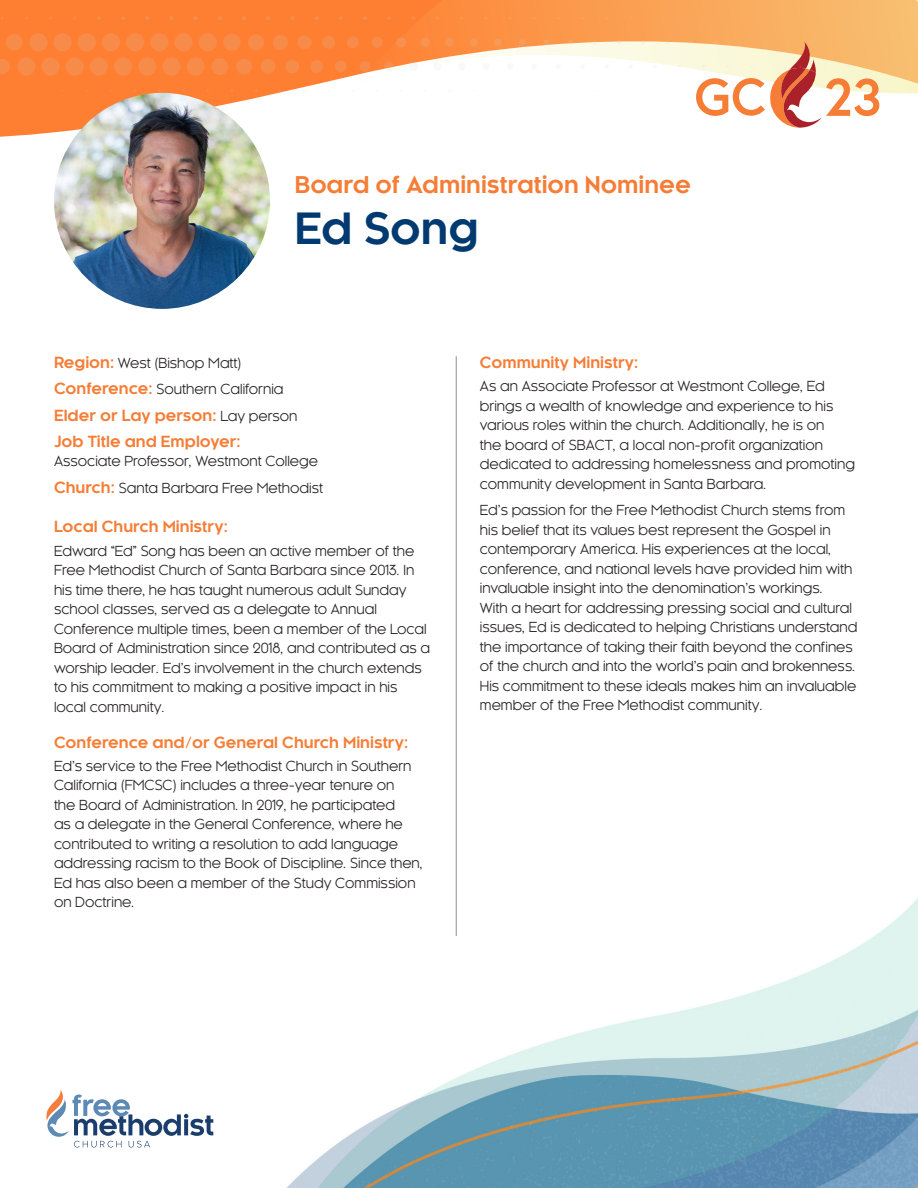
<style>
.page{position:relative;width:918px;height:1188px;background:#fff}
.page>*{position:absolute;margin:0;border:0;box-sizing:border-box;transform-origin:0 0}
.t1{font:700 42px "Kessel 105";letter-spacing:-.005em;color:#003a70}
.t2{font:700 22.5px "Kessel 105";color:#f57d36}
.DESCRIPTION{font:700 15px "Kessel 105";color:#f57d36}
.DESCRIPTION-2{font:13.5px/19.5px "Kessel 105";color:#231f20}
.s1{font-weight:700;font-size:15px;color:#f57d36}
.s2{font-weight:400;font-size:13.5px;color:#231f20}
</style>
<div class="page">
<img style="left:54px;top:160px;width:864px;height:1028px">
<svg style="left:46px;top:1090px;width:167px;height:57px"></svg>
<svg style="left:0;top:0;width:357px;height:159px;fill:#ff7f32"></svg>
<svg style="left:357px;top:0;width:561px;height:94px"></svg>
<svg style="left:73px;top:16px;width:3px;height:4px"></svg>
<svg style="left:97px;top:16px;width:4px;height:4px"></svg>
<svg style="left:121px;top:16px;width:4px;height:4px"></svg>
<svg style="left:145px;top:16px;width:4px;height:4px"></svg>
<svg style="left:169px;top:16px;width:5px;height:4px"></svg>
<svg style="left:193px;top:16px;width:5px;height:4px"></svg>
<svg style="left:218px;top:16px;width:4px;height:4px"></svg>
<svg style="left:242px;top:16px;width:4px;height:4px"></svg>
<svg style="left:266px;top:16px;width:4px;height:4px"></svg>
<svg style="left:290px;top:16px;width:5px;height:4px"></svg>
<svg style="left:314px;top:16px;width:5px;height:4px"></svg>
<svg style="left:339px;top:16px;width:4px;height:4px"></svg>
<svg style="left:363px;top:16px;width:4px;height:4px"></svg>
<svg style="left:387px;top:16px;width:4px;height:4px"></svg>
<svg style="left:411px;top:16px;width:4px;height:4px"></svg>
<svg style="left:436px;top:16px;width:3px;height:4px"></svg>
<svg style="left:460px;top:16px;width:3px;height:4px"></svg>
<div style="left:6px;top:34px;width:16px;height:17px;background:#f78b4a;border-radius:50%"></div>
<div style="left:29px;top:33px;width:18px;height:18px;background:#f78b4a;border-radius:50%"></div>
<div style="left:54px;top:33px;width:18px;height:18px;background:#f78b4a;border-radius:50%"></div>
<div style="left:78px;top:33px;width:18px;height:18px;background:#f78b4a;border-radius:50%"></div>
<div style="left:102px;top:33px;width:18px;height:18px;background:#f78b4a;border-radius:50%"></div>
<div style="left:126px;top:33px;width:18px;height:18px;background:#f78b4a;border-radius:50%"></div>
<div style="left:150px;top:33px;width:18px;height:18px;background:#f78b4a;border-radius:50%"></div>
<div style="left:174px;top:33px;width:19px;height:18px;background:#f78b4a;border-radius:50%"></div>
<div style="left:199px;top:33px;width:18px;height:18px;background:#f78b4a;border-radius:50%"></div>
<div style="left:223px;top:34px;width:18px;height:17px;background:#f78b4a;border-radius:50%"></div>
<div style="left:248px;top:34px;width:16px;height:16px;background:#f78b4a;border-radius:50%"></div>
<div style="left:273px;top:35px;width:15px;height:15px;background:#f78b4a;border-radius:50%"></div>
<div style="left:298px;top:35px;width:13px;height:14px;background:#f78b4a;border-radius:50%"></div>
<div style="left:322px;top:36px;width:13px;height:13px;background:#f78b4a;border-radius:50%"></div>
<div style="left:347px;top:36px;width:12px;height:12px;background:#f78b4a;border-radius:50%"></div>
<div style="left:372px;top:37px;width:11px;height:11px;background:#f78b4a;border-radius:50%"></div>
<div style="left:396px;top:37px;width:10px;height:10px;background:#f79050;border-radius:50%"></div>
<div style="left:421px;top:38px;width:9px;height:9px;background:#f79251;border-radius:50%"></div>
<div style="left:445px;top:38px;width:9px;height:9px;background:#f69454;border-radius:50%"></div>
<div style="left:470px;top:38px;width:8px;height:8px;background:#f69756;border-radius:50%"></div>
<div style="left:494px;top:39px;width:8px;height:7px;background:#f69a58;border-radius:50%"></div>
<div style="left:519px;top:39px;width:7px;height:7px;background:#f59c5c;border-radius:50%"></div>
<svg style="left:543px;top:39px;width:6px;height:6px"></svg>
<svg style="left:568px;top:40px;width:5px;height:5px"></svg>
<svg style="left:592px;top:40px;width:5px;height:5px"></svg>
<svg style="left:617px;top:40px;width:4px;height:5px"></svg>
<svg style="left:641px;top:40px;width:4px;height:4px"></svg>
<svg style="left:665px;top:40px;width:4px;height:4px"></svg>
<svg style="left:0;top:59px;width:10px;height:15px"></svg>
<div style="left:17px;top:58px;width:18px;height:18px;background:#f78b4a;border-radius:50%"></div>
<svg style="left:41px;top:57px;width:19px;height:19px"></svg>
<div style="left:66px;top:57px;width:18px;height:19px;background:#f78b4a;border-radius:50%"></div>
<div style="left:90px;top:57px;width:18px;height:19px;background:#f78b4a;border-radius:50%"></div>
<div style="left:114px;top:57px;width:18px;height:19px;background:#f78b4a;border-radius:50%"></div>
<div style="left:138px;top:57px;width:18px;height:19px;background:#f78b4a;border-radius:50%"></div>
<svg style="left:162px;top:57px;width:19px;height:19px"></svg>
<div style="left:187px;top:58px;width:18px;height:18px;background:#f78b4a;border-radius:50%"></div>
<div style="left:211px;top:58px;width:17px;height:17px;background:#f78b4a;border-radius:50%"></div>
<div style="left:236px;top:59px;width:16px;height:15px;background:#f78b4a;border-radius:50%"></div>
<div style="left:261px;top:59px;width:15px;height:15px;background:#f78b4a;border-radius:50%"></div>
<div style="left:286px;top:60px;width:13px;height:13px;background:#f78b4a;border-radius:50%"></div>
<div style="left:310px;top:60px;width:13px;height:13px;background:#f78b4a;border-radius:50%"></div>
<div style="left:335px;top:61px;width:12px;height:11px;background:#f78b4a;border-radius:50%"></div>
<div style="left:360px;top:61px;width:10px;height:11px;background:#f78b4a;border-radius:50%"></div>
<svg style="left:384px;top:61px;width:10px;height:11px"></svg>
<div style="left:409px;top:62px;width:9px;height:9px;background:#f7f9f6;border-radius:50%"></div>
<div style="left:433px;top:62px;width:9px;height:9px;background:#f7f9fb;border-radius:50%"></div>
<div style="left:458px;top:63px;width:8px;height:7px;background:#f7f9fb;border-radius:50%"></div>
<div style="left:482px;top:63px;width:7px;height:7px;background:#f7f9fb;border-radius:50%"></div>
<div style="left:507px;top:63px;width:6px;height:7px;background:#f7f9fb;border-radius:50%"></div>
<svg style="left:531px;top:64px;width:6px;height:6px"></svg>
<svg style="left:556px;top:64px;width:5px;height:5px"></svg>
<svg style="left:580px;top:64px;width:5px;height:5px"></svg>
<svg style="left:604px;top:64px;width:5px;height:5px"></svg>
<svg style="left:629px;top:64px;width:4px;height:5px"></svg>
<svg style="left:653px;top:65px;width:4px;height:3px"></svg>
<svg style="left:690px;top:41px;width:196px;height:87px"></svg>
<hr style="left:456px;top:356px;width:1px;height:580px;background:#a8a9ad">
<img style="left:54px;top:93px;width:216px;height:216px;border-radius:108px">
<p class="t2" style="left:295px;top:172px;width:398px">Board of Administration Nominee</p>
<p class="t1" style="left:295px;top:205px;width:185px">Ed Song</p>
<p class="DESCRIPTION-2" style="left:54px;top:354px;width:189px"><span class="s1">Region:</span> West (Bishop Matt)</p>
<p class="DESCRIPTION-2" style="left:54px;top:380px;width:231px"><span class="s1">Conference:</span> Southern California</p>
<p class="DESCRIPTION" style="left:54px;top:407px;width:245px">Elder or Lay person: <span class="s2">Lay person</span></p>
<p class="DESCRIPTION" style="left:54px;top:433px;width:188px">Job Title and Employer:</p>
<p class="DESCRIPTION-2" style="left:54px;top:452px;width:266px">Associate Professor, Westmont College</p>
<p class="DESCRIPTION-2" style="left:54px;top:478px;width:271px"><span class="s1">Church:</span> Santa Barbara Free Methodist</p>
<p class="DESCRIPTION" style="left:54px;top:518px;width:175px">Local Church Ministry:</p>
<p class="DESCRIPTION-2" style="left:54px;top:541px;width:378px">Edward “Ed” Song has been an active member of the Free Methodist Church of Santa Barbara since 2013. In his time there, he has taught numerous adult Sunday school classes, served as a delegate to Annual Conference multiple times, been a member of the Local Board of Administration since 2018, and contributed as a worship leader. Ed’s involvement in the church extends to his commitment to making a positive impact in his local community.</p>
<p class="DESCRIPTION" style="left:54px;top:734px;width:356px">Conference and/or General Church Ministry:</p>
<p class="DESCRIPTION-2" style="left:54px;top:756px;width:370px">Ed’s service to the Free Methodist Church in Southern California (FMCSC) includes a three-year tenure on<br>the Board of Administration. In 2019, he participated<br>as a delegate in the General Conference, where he contributed to writing a resolution to add language addressing racism to the Book of Discipline. Since then, Ed has also been a member of the Study Commission on Doctrine.</p>
<p class="DESCRIPTION" style="left:480px;top:354px;width:160px">Community Ministry:</p>
<p class="DESCRIPTION-2" style="left:480px;top:377px;width:377px">As an Associate Professor at Westmont College, Ed brings a wealth of knowledge and experience to his various roles within the church. Additionally, he is on<br>the board of SBACT, a local non-profit organization dedicated to addressing homelessness and promoting community development in Santa Barbara.</p>
<p class="DESCRIPTION-2" style="left:480px;top:500px;width:379px">Ed’s passion for the Free Methodist Church stems from his belief that its values best represent the Gospel in contemporary America. His experiences at the local, conference, and national levels have provided him with invaluable insight into the denomination’s workings.<br>With a heart for addressing pressing social and cultural issues, Ed is dedicated to helping Christians understand the importance of taking their faith beyond the confines of the church and into the world’s pain and brokenness.<br>His commitment to these ideals makes him an invaluable member of the Free Methodist community.</p>
</div>
